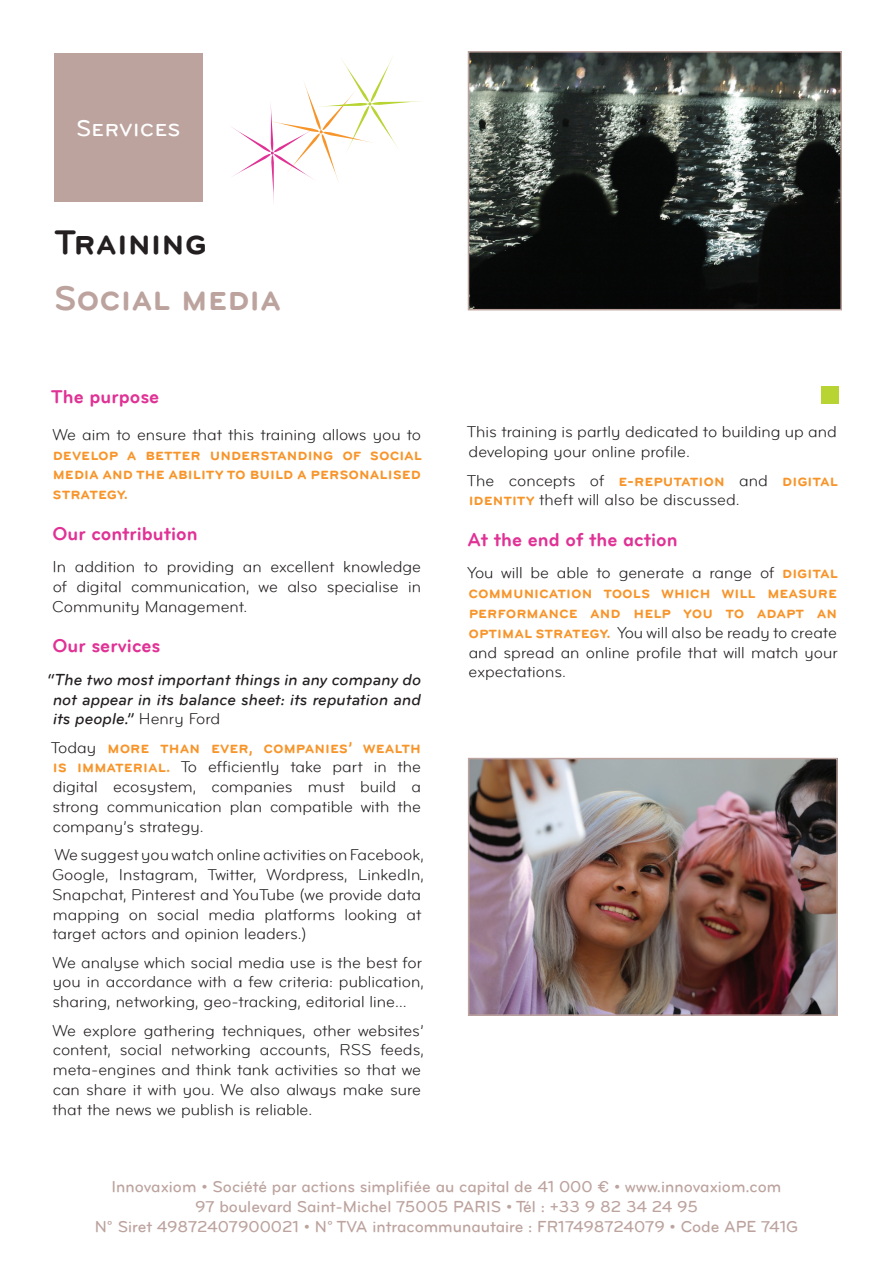
<style>
.page{position:relative;width:893px;height:1263px;background:#fff}
.page>*{position:absolute;margin:0;border:0;box-sizing:border-box;transform-origin:0 0}
.t1{font:36px "Bryant Pro Bold SC";color:#bca39e}
.t2{font:36px "Bryant Pro Bold SC";color:#231f20}
.t3{font:24px "Bryant Pro Medium SC";color:#fff}
.t4{font:19.5px "Bryant Pro Bold Alt No 1";color:#e03295}
.t5{font:16.5px/19.8px "Bryant Pro Regular Alt No 1";color:#231f20;text-align:justify}
.t6{font:16.5px/19.8px "Bryant Pro Bold SC";color:#f7952b;text-align:justify}
.t7{font:16.5px/19.8px "Bryant Pro Medium Alt No 1";color:#bca39e;text-align:center}
.t8{font:italic 500 16.5px/19.8px "Bryant Pro";color:#231f20;text-align:justify}
.s1{font-family:"Bryant Pro Regular Alt No 1";font-weight:400;font-style:normal}
.s2{font-family:"Bryant Pro Regular Alt No 1";color:#231f20}
.s3{font-family:"Bryant Pro Bold SC";color:#f7952b}
</style>
<div class="page">
<svg style="left:232px;top:57px;width:189px;height:145px"></svg>
<div style="left:54px;top:53px;width:149px;height:149px;background:#bca39e"></div>
<img style="left:471px;top:54px;width:368px;height:253px">
<div style="left:468px;top:51px;width:374px;height:259px;border:2px solid #bca39e"></div>
<img style="left:471px;top:761px;width:364px;height:252px">
<div style="left:468px;top:758px;width:370px;height:258px;border:2px solid #bca39e"></div>
<div style="left:821px;top:387px;width:17px;height:17px;background:#b8d432"></div>
<h2 class="t3" style="left:76px;top:115px;width:106px">Services</h2>
<h1 class="t2" style="left:54px;top:222px;width:154px">Training</h1>
<h1 class="t1" style="left:54px;top:278px;width:229px">Social media</h1>
<p class="t4" style="left:51px;top:386px;width:110px">The purpose</p>
<p class="t5" style="left:52px;top:424px;width:370px">We aim to ensure that this training allows you to</p>
<p class="t6" style="left:53px;top:444px;width:371px">develop a better understanding of social media and the ability to build a personalised strategy.</p>
<p class="t4" style="left:52px;top:522px;width:147px">Our contribution</p>
<p class="t5" style="left:52px;top:557px;width:370px">In addition to providing an excellent knowledge of digital communication, we also specialise in Community Management.</p>
<p class="t4" style="left:52px;top:635px;width:109px">Our services</p>
<p class="t8" style="left:53px;top:669px;width:370px;text-indent:-6px">“The two most important things in any company do not appear in its balance sheet: its reputation and its people.” <span class="s1">Henry Ford</span></p>
<p class="t6" style="left:51px;top:737px;width:372px"><span class="s2">Today</span> more than ever, companies’ wealth</p>
<p class="t5" style="left:53px;top:757px;width:370px"><span class="s3">is immaterial.</span> To efficiently take part in the digital ecosystem, companies must build a strong communication plan compatible with the company’s strategy.</p>
<p class="t5" style="left:52px;top:845px;width:373px;text-align:left">We suggest you watch online activities on Facebook, Google, Instagram, Twitter, Wordpress, LinkedIn, Snapchat, Pinterest and YouTube (we provide data mapping on social media platforms looking at target actors and opinion leaders.)</p>
<p class="t5" style="left:52px;top:952px;width:373px">We analyse which social media use is the best for you in accordance with a few criteria: publication, sharing, networking, geo-tracking, editorial line…</p>
<p class="t5" style="left:52px;top:1020px;width:373px;text-align:left">We explore gathering techniques, other websites’ content, social networking accounts, RSS feeds, meta-engines and think tank activities so that we can share it with you. We also always make sure that the news we publish is reliable.</p>
<p class="t5" style="left:467px;top:422px;width:372px">This training is partly dedicated to building up and developing your online profile.</p>
<p class="t6" style="left:467px;top:470px;width:373px"><span class="s2">The concepts of</span> e-reputation <span class="s2">and</span> digital</p>
<p class="t5" style="left:469px;top:490px;width:272px"><span class="s3">identity</span> theft will also be discussed.</p>
<p class="t4" style="left:467px;top:529px;width:212px">At the end of the action</p>
<p class="t5" style="left:468px;top:563px;width:372px">You will be able to generate a range of <span class="s3">digital</span></p>
<p class="t6" style="left:468px;top:583px;width:370px">communication tools which will measure performance and help you to adapt an</p>
<p class="t5" style="left:468px;top:622px;width:371px"><span class="s3">optimal strategy.</span> You will also be ready to create and spread an online profile that will match your expectations.</p>
<p class="t7" style="left:95px;top:1177px;width:705px">Innovaxiom • Société par actions simplifiée au capital de 41 000 € • www.innovaxiom.com<br>97 boulevard Saint-Michel 75005 PARIS • Tél : +33 9 82 34 24 95<br>N° Siret 49872407900021 • N° TVA intracommunautaire : FR17498724079 • Code APE 741G</p>
</div>
